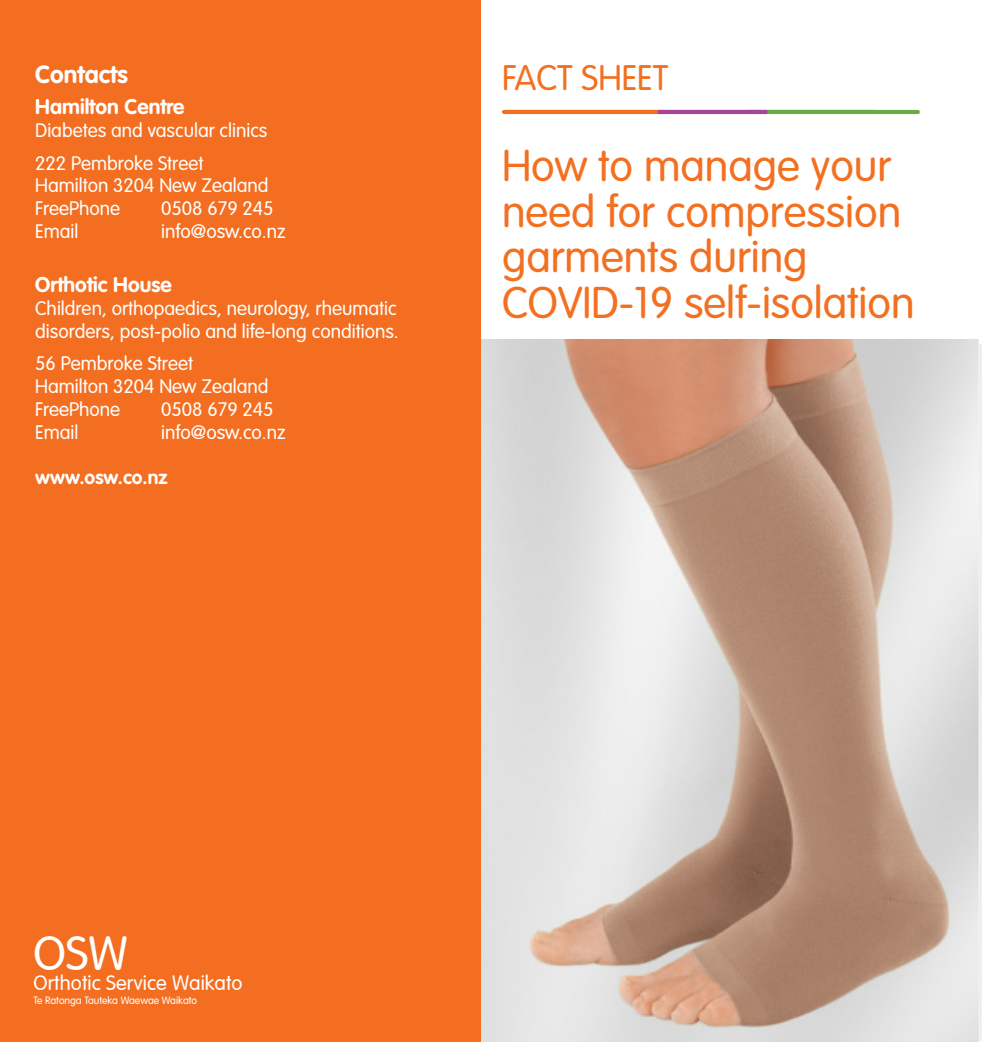
<style>
.page{position:relative;width:983px;height:1042px;background:#fff}
.page>*{position:absolute;margin:0;border:0;box-sizing:border-box;transform-origin:0 0}
.t1{font:300 47.07px "VAG Rounded LT Pro";color:#fff}
.t2{font:300 43.75px/45.5px "VAG Rounded Std";color:#f37021}
.t3{font:300 35px "VAG Rounded Std";color:#f37021}
.t4{font:700 24.5px "VAG Rounded Std";color:#fff}
.t5{font:700 21px "VAG Rounded Std";color:#fff}
.t6{font:300 20.47px "VAG Rounded LT Pro";letter-spacing:.005em;color:#fff}
.t7{font:300 19.25px/22.8px "VAG Rounded Std";color:#fff}
.t8{font:700 19.25px "VAG Rounded Std";color:#fff}
.t9{font:300 10.33px "VAG Rounded LT Pro";color:#fff}
</style>
<div class="page">
<div style="left:0;top:0;width:481px;height:1042px;background:#f36e21"></div>
<img style="left:481px;top:339px;width:500px;height:702px">
<hr style="left:504px;top:110px;width:161px;height:4px;background:#f36e21">
<hr style="left:749px;top:110px;width:168px;height:4px;background:#67ad44">
<hr style="left:659px;top:110px;width:106px;height:4px;background:#a54499">
<p class="t4" style="left:35px;top:60px;width:94px">Contacts</p>
<p class="t3" style="left:502px;top:58px;width:168px">FACT SHEET</p>
<p class="t5" style="left:35px;top:95px;width:151px">Hamilton Centre</p>
<p class="t7" style="left:35px;top:120px;width:234px">Diabetes and vascular clinics</p>
<p class="t7" style="left:35px;top:152px;width:170px">222 Pembroke Street</p>
<p class="t7" style="left:35px;top:175px;width:235px">Hamilton 3204 New Zealand</p>
<p class="t7" style="left:35px;top:198px;width:86px">FreePhone</p>
<p class="t7" style="left:161px;top:198px;width:114px">0508 679 245</p>
<p class="t7" style="left:35px;top:220px;width:45px">Email</p>
<p class="t7" style="left:161px;top:220px;width:126px">info@osw.co.nz</p>
<p class="t5" style="left:35px;top:272px;width:138px">Orthotic House</p>
<p class="t7" style="left:35px;top:297px;width:365px">Children, orthopaedics, neurology, rheumatic disorders, post-polio and life-long conditions.</p>
<p class="t7" style="left:35px;top:353px;width:159px">56 Pembroke Street</p>
<p class="t7" style="left:35px;top:376px;width:235px">Hamilton 3204 New Zealand</p>
<p class="t7" style="left:35px;top:398px;width:86px">FreePhone</p>
<p class="t7" style="left:161px;top:398px;width:114px">0508 679 245</p>
<p class="t7" style="left:35px;top:421px;width:45px">Email</p>
<p class="t7" style="left:161px;top:421px;width:126px">info@osw.co.nz</p>
<p class="t8" style="left:35px;top:466px;width:134px">www.osw.co.nz</p>
<p class="t2" style="left:502px;top:144px;width:414px">How to manage your need for compression garments during<br>COVID-19 self-isolation</p>
<p class="t1" style="left:33px;top:925px;width:96px">OSW</p>
<p class="t6" style="left:33px;top:970px;width:210px">Orthotic Service Waikato</p>
<p class="t9" style="left:33px;top:994px;width:165px">Te Ratonga Tauteka Waewae Waikato</p>
</div>
